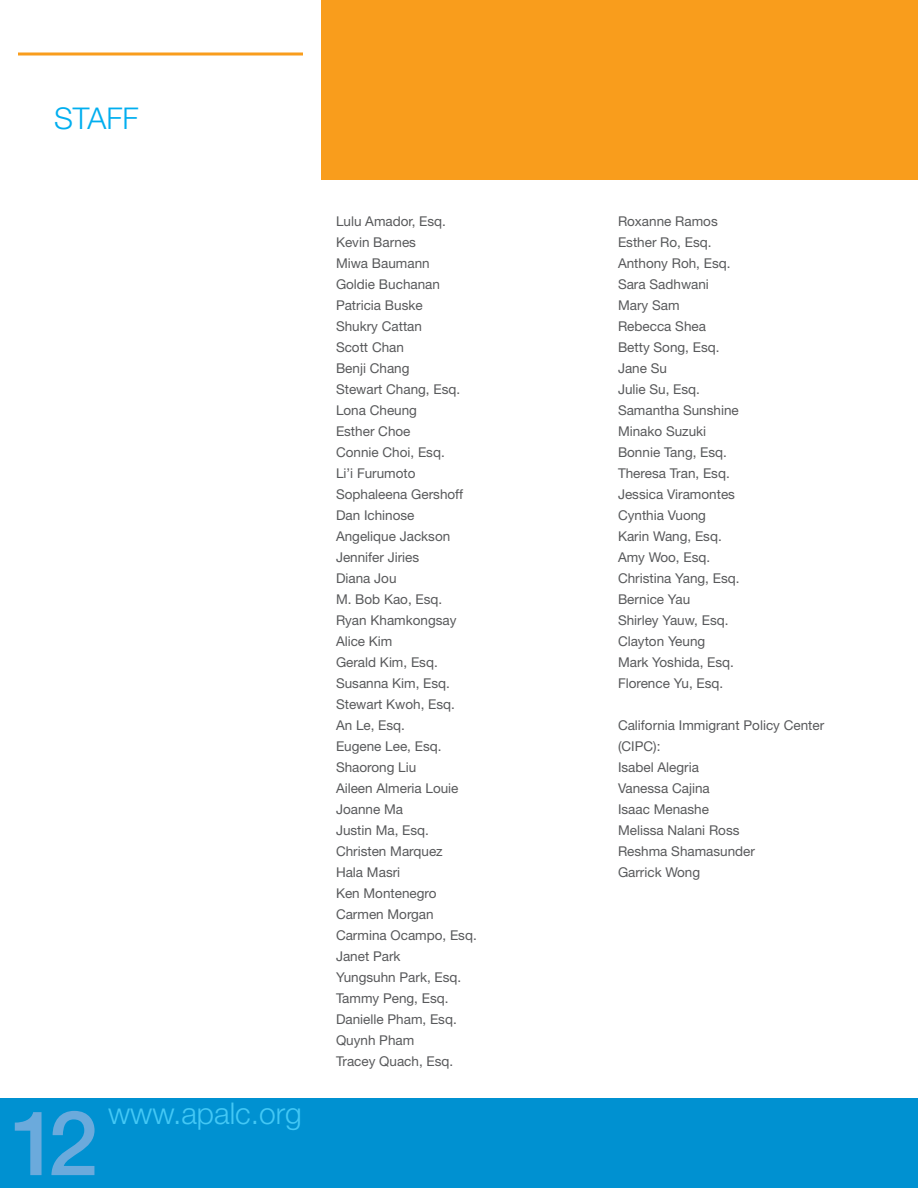
<style>
.page{position:relative;width:918px;height:1188px;background:#fff}
.page>*{position:absolute;margin:0;border:0;box-sizing:border-box;transform-origin:0 0}
.t1{font:500 90px "Helvetica Neue LT Std";color:#6baadc}
.t2{font:300 30px "Helvetica Neue LT Std";color:#44c8f5}
.t3{font:300 30px "Helvetica Neue LT Std";color:#00aeef}
.t4{font:13.5px/21px "Helvetica Neue LT Std";color:#58595b}
</style>
<div class="page">
<div style="left:321px;top:0;width:597px;height:180px;background:#f99d1c"></div>
<svg style="left:18px;top:52px;width:285px;height:4px"></svg>
<div style="left:0;top:1098px;width:918px;height:90px;background:#0091d1"></div>
<h2 class="t3" style="left:54px;top:100px;width:86px">Staff</h2>
<h1 class="t1" style="left:10px;top:1089px;width:89px">12</h1>
<h2 class="t2" style="left:108px;top:1095px;width:196px">www.apalc.org</h2>
<p class="t4" style="left:336px;top:210px;width:142px">Lulu Amador, Esq.<br>Kevin Barnes<br>Miwa Baumann<br>Goldie Buchanan<br>Patricia Buske<br>Shukry Cattan<br>Scott Chan<br>Benji Chang<br>Stewart Chang, Esq.<br>Lona Cheung<br>Esther Choe<br>Connie Choi, Esq.<br>Li’i Furumoto<br>Sophaleena Gershoff<br>Dan Ichinose<br>Angelique Jackson<br>Jennifer Jiries<br>Diana Jou<br>M. Bob Kao, Esq.<br>Ryan Khamkongsay<br>Alice Kim<br>Gerald Kim, Esq.<br>Susanna Kim, Esq.<br>Stewart Kwoh, Esq.<br>An Le, Esq.<br>Eugene Lee, Esq.<br>Shaorong Liu<br>Aileen Almeria Louie<br>Joanne Ma<br>Justin Ma, Esq.<br>Christen Marquez<br>Hala Masri<br>Ken Montenegro<br>Carmen Morgan<br>Carmina Ocampo, Esq.<br>Janet Park<br>Yungsuhn Park, Esq.<br>Tammy Peng, Esq.<br>Danielle Pham, Esq.<br>Quynh Pham<br>Tracey Quach, Esq.</p>
<p class="t4" style="left:618px;top:210px;width:123px">Roxanne Ramos<br>Esther Ro, Esq.<br>Anthony Roh, Esq.<br>Sara Sadhwani<br>Mary Sam<br>Rebecca Shea<br>Betty Song, Esq.<br>Jane Su<br>Julie Su, Esq.<br>Samantha Sunshine<br>Minako Suzuki<br>Bonnie Tang, Esq.<br>Theresa Tran, Esq.<br>Jessica Viramontes<br>Cynthia Vuong<br>Karin Wang, Esq.<br>Amy Woo, Esq.<br>Christina Yang, Esq.<br>Bernice Yau<br>Shirley Yauw, Esq.<br>Clayton Yeung<br>Mark Yoshida, Esq.<br>Florence Yu, Esq.</p>
<p class="t4" style="left:618px;top:715px;width:208px">California Immigrant Policy Center (CIPC):<br>Isabel Alegria<br>Vanessa Cajina<br>Isaac Menashe<br>Melissa Nalani Ross<br>Reshma Shamasunder<br>Garrick Wong</p>
</div>
